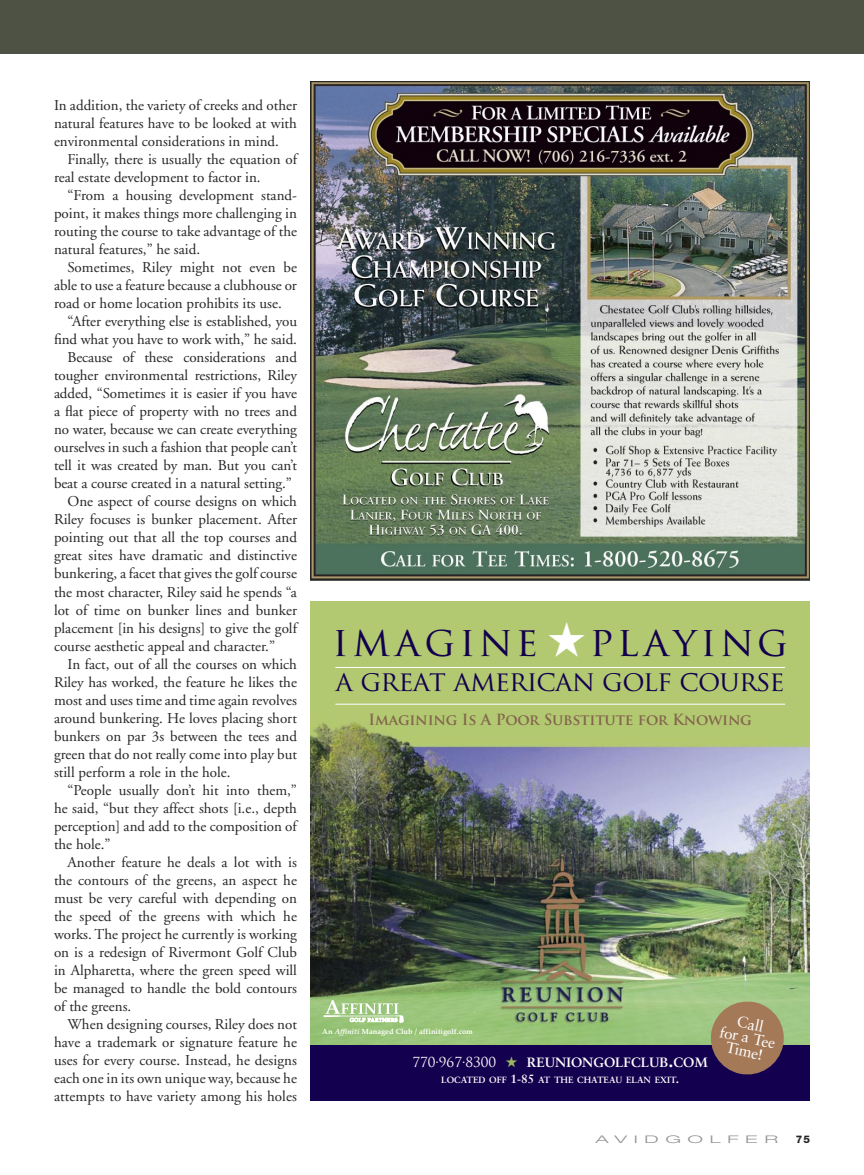
<style>
.page{position:relative;width:864px;height:1175px;background:#fff}
.page>*{position:absolute;margin:0;border:0;box-sizing:border-box;transform-origin:0 0}
.t1{font:40.65px "Trajan Pro";letter-spacing:.1em;color:#13004e}
.t2{font:27.6px "Trajan Pro";letter-spacing:-.03em;color:#13004e}
.t3{font:15.45px/13.8px "Sabon";color:#fff;text-align:center}
.t4{font:15px/18px "Adobe Garamond";color:#272525;text-align:justify}
.t5{font:700 15px "Trajan Pro";letter-spacing:-.02em;color:#84654d}
.t6{font:700 13.5px "Sabon";color:#fff}
.t7{font:13.5px "Trajan Pro";color:#fff}
.t8{font:300 expanded 10.5px "Helvetica Neue";letter-spacing:.36em;color:#929496;scale:1.75 1}
.t9{font:800 10.5px "Helvetica Neue";color:#272525}
.t10{font:700 9px "Sabon";color:#fff}
.t11{font:700 7.5px "Palatino";color:#fff}
.s1{font-style:italic}
.s2{font-size:18px}
.s3{font-size:12px}
</style>
<div class="page">
<div style="left:0;top:0;width:864px;height:54px;background:#4d5244"></div>
<img style="left:310px;top:601px;width:500px;height:499px">
<img style="left:310px;top:81px;width:500px;height:499px">
<svg style="left:549px;top:622px;width:36px;height:35px"></svg>
<svg style="left:506px;top:1056px;width:11px;height:11px"></svg>
<p class="t4" style="left:54px;top:97px;width:244px">In addition, the variety of creeks and other natural features have to be looked at with environmental considerations in mind.</p>
<p class="t4" style="left:54px;top:151px;width:245px;text-indent:14px">Finally, there is usually the equation of real estate development to factor in.</p>
<p class="t4" style="left:54px;top:187px;width:245px;text-indent:14px">“From a housing development stand&shy;point, it makes things more challenging in routing the course to take advantage of the natural features,” he said.</p>
<p class="t4" style="left:54px;top:259px;width:244px;text-indent:14px">Sometimes, Riley might not even be able to use a feature because a clubhouse or road or home location prohibits its use.</p>
<p class="t4" style="left:54px;top:313px;width:245px;text-align:right">“After everything else is established, you find what you have to work with,” he said.</p>
<p class="t4" style="left:54px;top:349px;width:245px;text-indent:14px">Because of these considerations and tougher environmental restrictions, Riley added, “Sometimes it is easier if you have a flat piece of property with no trees and no water, because we can create everything ourselves in such a fashion that people can’t tell it was created by man. But you can’t beat a course created in a natural setting.”</p>
<p class="t4" style="left:54px;top:493px;width:245px;text-indent:14px">One aspect of course designs on which Riley focuses is bunker placement. After pointing out that all the top courses and great sites have dramatic and distinctive bunkering, a facet that gives the golf course the most character, Riley said he spends “a lot of time on bunker lines and bunker placement [in his designs] to give the golf course aesthetic appeal and character.”</p>
<p class="t4" style="left:54px;top:655px;width:245px;text-indent:14px">In fact, out of all the courses on which Riley has worked, the feature he likes the most and uses time and time again revolves around bunkering. He loves placing short bunkers on par 3s between the tees and green that do not really come into play but still perform a role in the hole.</p>
<p class="t4" style="left:54px;top:781px;width:245px;text-indent:14px">“People usually don’t hit into them,” he said, “but they affect shots [i.e., depth perception] and add to the composition of the hole.”</p>
<p class="t4" style="left:54px;top:853px;width:245px;text-indent:14px">Another feature he deals a lot with is the contours of the greens, an aspect he must be very careful with depending on the speed of the greens with which he works. The project he currently is working on is a redesign of Rivermont Golf Club in Alpharetta, where the green speed will be managed to handle the bold contours of the greens.</p>
<p class="t4" style="left:54px;top:1015px;width:245px;text-indent:14px">When designing courses, Riley does not have a trademark or signature feature he uses for every course. Instead, he designs each one in its own unique way, because he attempts to have variety among his holes</p>
<p class="t1" style="left:333px;top:616px;width:207px">IMAGINE</p>
<p class="t1" style="left:590px;top:616px;width:200px">PLAYING</p>
<p class="t2" style="left:336px;top:664px;width:451px">A GREAT AMERICAN GOLF COURSE</p>
<p class="t5" style="left:369px;top:710px;width:385px">Imagining Is A Poor Substitute for Knowing</p>
<p class="t11" style="left:322px;top:1027px;width:152px">An <span class="s1">Affiniti</span> Managed Club / affinitigolf.com</p>
<p class="t7" style="left:412px;top:1053px;width:85px">770.967.8300</p>
<p class="t6" style="left:527px;top:1054px;width:183px">REUNIONGOLFCLUB<span class="s2">.</span>COM</p>
<p class="t10" style="left:441px;top:1074px;width:240px">LOCATED OFF <span class="s3">1-85</span> AT THE CHATEAU ELAN EXIT<span class="s3">.</span></p>
<p class="t3" style="left:724px;top:1011px;width:58px;rotate:12deg">Call<br>for a Tee<br>Time!</p>
<p class="t8" style="left:595px;top:1132px;width:106px">AVIDGOLFER</p>
<p class="t9" style="left:796px;top:1132px;width:16px">75</p>
</div>
